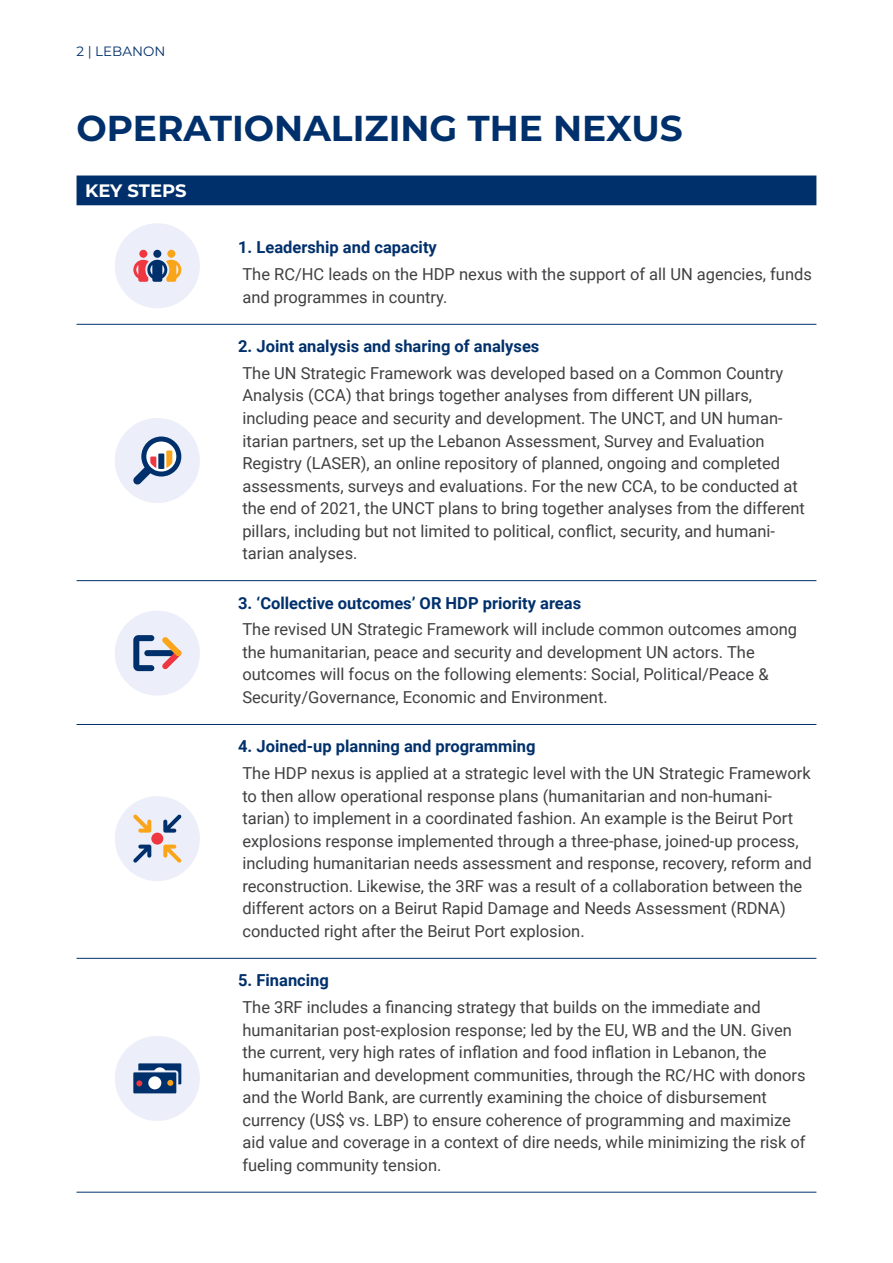
<style>
.page{position:relative;width:893px;height:1263px;background:#fff}
.page>*{position:absolute;margin:0;border:0;box-sizing:border-box;transform-origin:0 0}
.t1{font:700 36px "Montserrat";color:#00306b}
.t2{font:700 18px "Montserrat";color:#fff}
.t3{font:16.5px/22.5px "Roboto";color:#414042}
.t4{font:700 16.5px "Roboto";color:#00306b}
.t5{font:13.5px "Montserrat";color:#00306b}
</style>
<div class="page">
<div style="left:77px;top:176px;width:739px;height:29px;background:#00306b"></div>
<hr style="left:77px;top:324px;width:739px;height:1px;background:#00306b">
<hr style="left:77px;top:580px;width:739px;height:1px;background:#00306b">
<hr style="left:77px;top:724px;width:739px;height:1px;background:#00306b">
<hr style="left:77px;top:958px;width:739px;height:1px;background:#00306b">
<hr style="left:77px;top:1192px;width:739px;height:1px;background:#00306b">
<div style="left:115px;top:223px;width:85px;height:85px;background:#eceff9;border-radius:50%"></div>
<div style="left:139px;top:250px;width:8px;height:8px;background:#ef3742;border-radius:50%"></div>
<div style="left:167px;top:250px;width:8px;height:8px;background:#faa41a;border-radius:50%"></div>
<div style="left:153px;top:250px;width:8px;height:8px;background:#00306b;border-radius:50%"></div>
<svg style="left:133px;top:260px;width:48px;height:22px"></svg>
<div style="left:115px;top:418px;width:85px;height:85px;background:#eceff9;border-radius:50%"></div>
<svg style="left:141px;top:436px;width:40px;height:40px"></svg>
<svg style="left:133px;top:441px;width:43px;height:44px"></svg>
<div style="left:115px;top:611px;width:85px;height:85px;background:#eceff9;border-radius:50%"></div>
<svg style="left:133px;top:635px;width:49px;height:36px"></svg>
<div style="left:115px;top:796px;width:85px;height:85px;background:#eceff9;border-radius:50%"></div>
<div style="left:151px;top:833px;width:12px;height:12px;background:#ef3742;border-radius:50%"></div>
<svg style="left:163px;top:814px;width:19px;height:19px"></svg>
<svg style="left:133px;top:814px;width:18px;height:19px"></svg>
<svg style="left:163px;top:845px;width:19px;height:18px"></svg>
<svg style="left:133px;top:845px;width:18px;height:18px"></svg>
<div style="left:115px;top:1036px;width:85px;height:85px;background:#eceff9;border-radius:50%"></div>
<svg style="left:133px;top:1063px;width:48px;height:30px"></svg>
<p class="t5" style="left:77px;top:42px;width:90px">2 | LEBANON</p>
<h1 class="t1" style="left:77px;top:102px;width:608px">OPERATIONALIZING THE NEXUS</h1>
<p class="t2" style="left:85px;top:177px;width:103px">KEY STEPS</p>
<p class="t4" style="left:238px;top:236px;width:200px">1. Leadership and capacity</p>
<p class="t3" style="left:242px;top:262px;width:571px">The RC/HC leads on the HDP nexus with the support of all UN agencies, funds and programmes in country.</p>
<p class="t4" style="left:238px;top:335px;width:303px">2. Joint analysis and sharing of analyses</p>
<p class="t3" style="left:242px;top:361px;width:564px">The UN Strategic Framework was developed based on a Common Country Analysis (CCA) that brings together analyses from different UN pillars, including peace and security and development. The UNCT, and UN human&shy;itarian partners, set up the Lebanon Assessment, Survey and Evaluation Registry (LASER), an online repository of planned, ongoing and completed assessments, surveys and evaluations. For the new CCA, to be conducted at the end of 2021, the UNCT plans to bring together analyses from the different pillars, including but not limited to political, conflict, security, and humani&shy;tarian analyses.</p>
<p class="t4" style="left:238px;top:591px;width:344px">3. ‘Collective outcomes’ OR HDP priority areas</p>
<p class="t3" style="left:242px;top:618px;width:556px">The revised UN Strategic Framework will include common outcomes among the humanitarian, peace and security and development UN actors. The outcomes will focus on the following elements: Social, Political/Peace &amp; Security/Governance, Economic and Environment.</p>
<p class="t4" style="left:238px;top:735px;width:299px">4. Joined-up planning and programming</p>
<p class="t3" style="left:242px;top:761px;width:571px">The HDP nexus is applied at a strategic level with the UN Strategic Framework to then allow operational response plans (humanitarian and non-humani&shy;tarian) to implement in a coordinated fashion. An example is the Beirut Port explosions response implemented through a three-phase, joined-up process, including humanitarian needs assessment and response, recovery, reform and reconstruction. Likewise, the 3RF was a result of a collaboration between the different actors on a Beirut Rapid Damage and Needs Assessment (RDNA) conducted right after the Beirut Port explosion.</p>
<p class="t4" style="left:238px;top:969px;width:92px">5. Financing</p>
<p class="t3" style="left:242px;top:995px;width:565px">The 3RF includes a financing strategy that builds on the immediate and humanitarian post-explosion response; led by the EU, WB and the UN. Given the current, very high rates of inflation and food inflation in Lebanon, the humanitarian and development communities, through the RC/HC with donors and the World Bank, are currently examining the choice of disbursement currency (US$ vs. LBP) to ensure coherence of programming and maximize aid value and coverage in a context of dire needs, while minimizing the risk of fueling community tension.</p>
</div>
